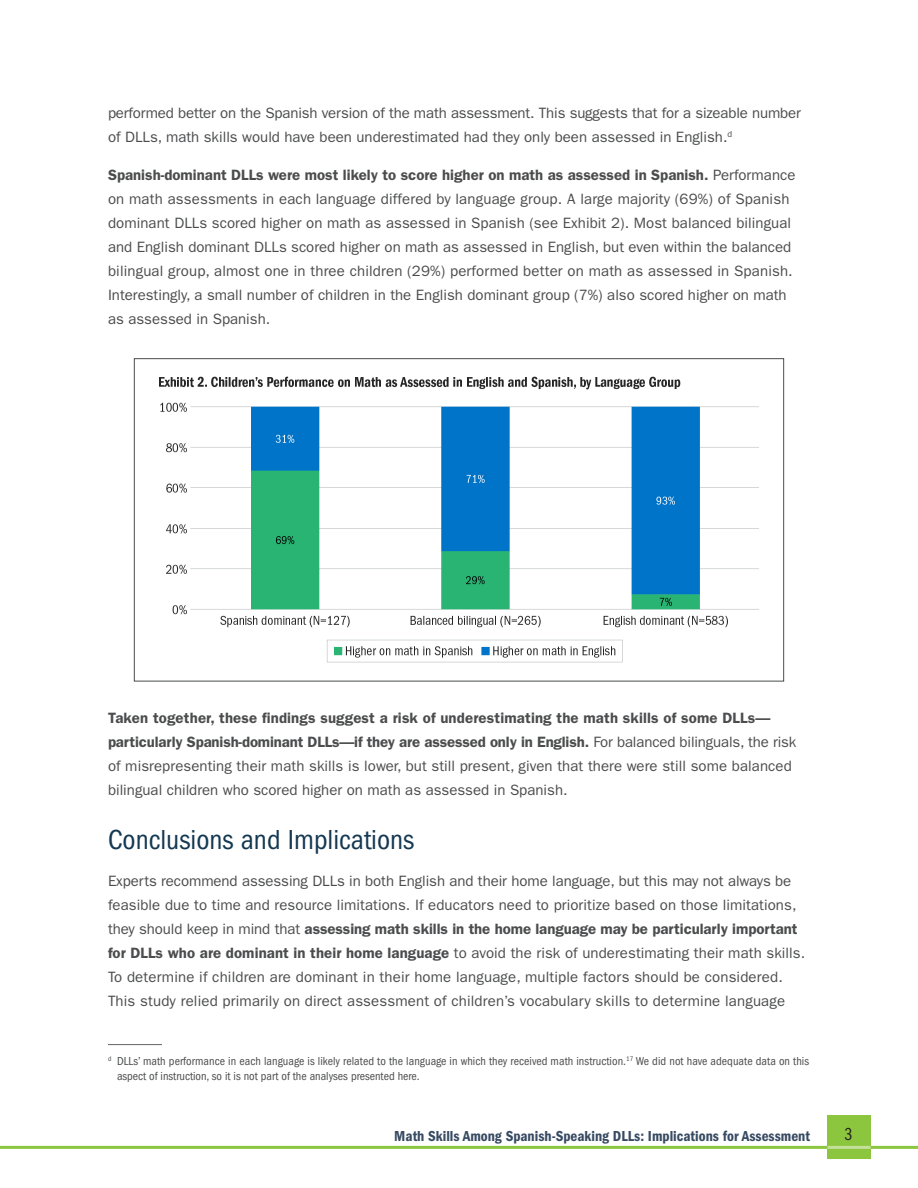
<style>
.page{position:relative;width:918px;height:1188px;background:#fff}
.page>*{position:absolute;margin:0;border:0;box-sizing:border-box;transform-origin:0 0}
.t1{font:condensed 28.5px "ITC Franklin Gothic Std";color:#143851}
.t2{font:18px "ITC Franklin Gothic Std Bk Cp";color:#231f20}
.t3{font:15px/24px "ITC Franklin Gothic Std";letter-spacing:.005em;color:#4b4c4d}
.t4{font:15px "ITC Franklin Gothic Std Dm Cd";color:#374a62}
.t5{font:condensed 12px/15px "ITC Franklin Gothic Std";letter-spacing:.005em;color:#4b4c4d}
.s1{font-weight:600}
</style>
<div class="page">
<div style="left:827px;top:1115px;width:44px;height:44px;background:#8bc63e"></div>
<hr style="left:0;top:1146px;width:918px;height:3px;background:#8bc63e">
<hr style="left:827px;top:1146px;width:44px;height:3px;background:#c4df9b">
<img style="left:159px;top:376px;width:600px;height:287px">
<hr style="left:108px;top:1044px;width:54px;height:1px;background:#636366">
<p class="t3" style="left:108px;top:101px;width:695px">performed better on the Spanish version of the math assessment. This suggests that for a sizeable number of DLLs, math skills would have been underestimated had they only been assessed in English.<sup>d</sup></p>
<p class="t3" style="left:108px;top:163px;width:689px"><span class="s1">Spanish-dominant DLLs were most likely to score higher on math as assessed in Spanish.</span> Performance on math assessments in each language differed by language group. A large majority (69%) of Spanish dominant DLLs scored higher on math as assessed in Spanish (see Exhibit 2). Most balanced bilingual and English dominant DLLs scored higher on math as assessed in English, but even within the balanced bilingual group, almost one in three children (29%) performed better on math as assessed in Spanish.<br>Interestingly, a small number of children in the English dominant group (7%) also scored higher on math as assessed in Spanish.</p>
<p class="t3" style="left:108px;top:707px;width:690px"><span class="s1">Taken together, these findings suggest a risk of underestimating the math skills of some DLLs— particularly Spanish-dominant DLLs—if they are assessed only in English.</span> For balanced bilinguals, the risk of misrepresenting their math skills is lower, but still present, given that there were still some balanced bilingual children who scored higher on math as assessed in Spanish.</p>
<h1 class="t1" style="left:108px;top:823px;width:308px">Conclusions and Implications</h1>
<p class="t3" style="left:108px;top:869px;width:699px">Experts recommend assessing DLLs in both English and their home language, but this may not always be feasible due to time and resource limitations. If educators need to prioritize based on those limitations, they should keep in mind that <span class="s1">assessing math skills in the home language may be particularly important for DLLs who are dominant in their home language</span> to avoid the risk of underestimating their math skills.<br>To determine if children are dominant in their home language, multiple factors should be considered.<br>This study relied primarily on direct assessment of children’s vocabulary skills to determine language</p>
<p class="t5" style="left:117px;top:1054px;width:694px;text-indent:-9px"><sup>d</sup> DLLs’ math performance in each language is likely related to the language in which they received math instruction.<sup>17</sup> We did not have adequate data on this aspect of instruction, so it is not part of the analyses presented here.</p>
<p class="t4" style="left:394px;top:1127px;width:417px">Math Skills Among Spanish-Speaking DLLs: Implications for Assessment</p>
<p class="t2" style="left:844px;top:1124px;width:9px">3</p>
</div>
